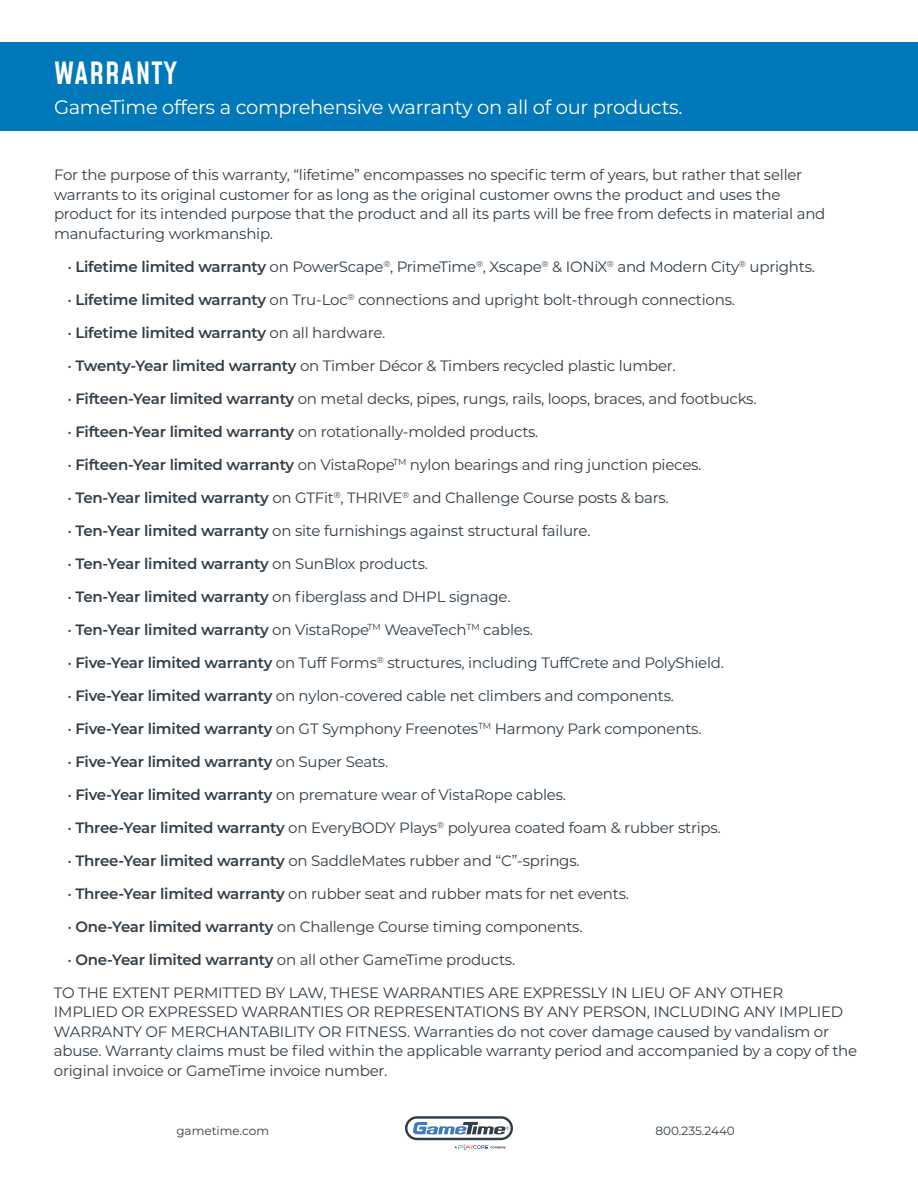
<style>
.page{position:relative;width:918px;height:1188px;background:#fff}
.page>*{position:absolute;margin:0;border:0;box-sizing:border-box;transform-origin:0 0}
.t1{font:300 30px "Mohave";letter-spacing:.025em;color:#fff}
.t2{font:19.5px "Montserrat";letter-spacing:-.015em;color:#fff}
.t3{font:15px/19.5px "Montserrat";letter-spacing:-.015em;color:#313d47}
.t4{font:600 15px "Montserrat";letter-spacing:-.015em;color:#313d47}
.t5{font:12px "Montserrat";color:#313d47}
.s1{font-weight:600}
.s2{font-weight:400}
</style>
<div class="page">
<svg style="left:405px;top:1116px;width:108px;height:34px"></svg>
<div style="left:0;top:42px;width:918px;height:89px;background:#0078b9"></div>
<h1 class="t1" style="left:54px;top:54px;width:125px">WARRANTY</h1>
<h2 class="t2" style="left:54px;top:93px;width:630px">GameTime offers a comprehensive warranty on all of our products.</h2>
<p class="t3" style="left:54px;top:165px;width:773px">For the purpose of this warranty, “lifetime” encompasses no specific term of years, but rather that seller warrants to its original customer for as long as the original customer owns the product and uses the product for its intended purpose that the product and all its parts will be free from defects in material and manufacturing workmanship.</p>
<p class="t3" style="left:68px;top:256px;width:749px">• <span class="s1">Lifetime limited warranty</span> on PowerScape<sup>®</sup>, PrimeTime<sup>®</sup>, Xscape<sup>®</sup> &amp; IONiX<sup>®</sup> and Modern City<sup>®</sup> uprights.</p>
<p class="t3" style="left:67px;top:289px;width:669px">• <span class="s1">Lifetime limited warranty</span> on Tru-Loc<sup>®</sup> connections and upright bolt-through connections.</p>
<p class="t4" style="left:67px;top:322px;width:319px"><span class="s2">•</span> Lifetime limited warranty <span class="s2">on all hardware.</span></p>
<p class="t3" style="left:67px;top:355px;width:610px">• <span class="s1">Twenty-Year limited warranty</span> on Timber Décor &amp; Timbers recycled plastic lumber.</p>
<p class="t3" style="left:67px;top:388px;width:691px">• <span class="s1">Fifteen-Year limited warranty</span> on metal decks, pipes, rungs, rails, loops, braces, and footbucks.</p>
<p class="t3" style="left:67px;top:421px;width:472px">• <span class="s1">Fifteen-Year limited warranty</span> on rotationally-molded products.</p>
<p class="t3" style="left:67px;top:454px;width:636px">• <span class="s1">Fifteen-Year limited warranty</span> on VistaRope<sup>TM</sup> nylon bearings and ring junction pieces.</p>
<p class="t3" style="left:67px;top:487px;width:603px">• <span class="s1">Ten-Year limited warranty</span> on GTFit<sup>®</sup>, THRIVE<sup>®</sup> and Challenge Course posts &amp; bars.</p>
<p class="t3" style="left:67px;top:520px;width:525px">• <span class="s1">Ten-Year limited warranty</span> on site furnishings against structural failure.</p>
<p class="t4" style="left:67px;top:553px;width:362px"><span class="s2">•</span> Ten-Year limited warranty <span class="s2">on SunBlox products.</span></p>
<p class="t3" style="left:67px;top:586px;width:445px">• <span class="s1">Ten-Year limited warranty</span> on fiberglass and DHPL signage.</p>
<p class="t3" style="left:67px;top:619px;width:467px">• <span class="s1">Ten-Year limited warranty</span> on VistaRope<sup>TM</sup> WeaveTech<sup>TM</sup> cables.</p>
<p class="t3" style="left:67px;top:652px;width:658px">• <span class="s1">Five-Year limited warranty</span> on Tuff Forms<sup>®</sup> structures, including TuffCrete and PolyShield.</p>
<p class="t3" style="left:67px;top:685px;width:608px">• <span class="s1">Five-Year limited warranty</span> on nylon-covered cable net climbers and components.</p>
<p class="t3" style="left:67px;top:718px;width:636px">• <span class="s1">Five-Year limited warranty</span> on GT Symphony Freenotes<sup>TM</sup> Harmony Park components.</p>
<p class="t4" style="left:67px;top:751px;width:322px"><span class="s2">•</span> Five-Year limited warranty <span class="s2">on Super Seats.</span></p>
<p class="t3" style="left:67px;top:784px;width:500px">• <span class="s1">Five-Year limited warranty</span> on premature wear of VistaRope cables.</p>
<p class="t3" style="left:67px;top:817px;width:655px">• <span class="s1">Three-Year limited warranty</span> on EveryBODY Plays<sup>®</sup> polyurea coated foam &amp; rubber strips.</p>
<p class="t3" style="left:67px;top:850px;width:514px">• <span class="s1">Three-Year limited warranty</span> on SaddleMates rubber and “C”-springs.</p>
<p class="t3" style="left:67px;top:883px;width:563px">• <span class="s1">Three-Year limited warranty</span> on rubber seat and rubber mats for net events.</p>
<p class="t3" style="left:67px;top:916px;width:517px">• <span class="s1">One-Year limited warranty</span> on Challenge Course timing components.</p>
<p class="t3" style="left:67px;top:949px;width:449px">• <span class="s1">One-Year limited warranty</span> on all other GameTime products.</p>
<p class="t3" style="left:54px;top:982px;width:805px">TO THE EXTENT PERMITTED BY LAW, THESE WARRANTIES ARE EXPRESSLY IN LIEU OF ANY OTHER<br>IMPLIED OR EXPRESSED WARRANTIES OR REPRESENTATIONS BY ANY PERSON, INCLUDING ANY IMPLIED WARRANTY OF MERCHANTABILITY OR FITNESS. Warranties do not cover damage caused by vandalism or abuse. Warranty claims must be filed within the applicable warranty period and accompanied by a copy of the original invoice or GameTime invoice number.</p>
<p class="t5" style="left:176px;top:1122px;width:94px">gametime.com</p>
<p class="t5" style="left:656px;top:1122px;width:81px">800.235.2440</p>
</div>
